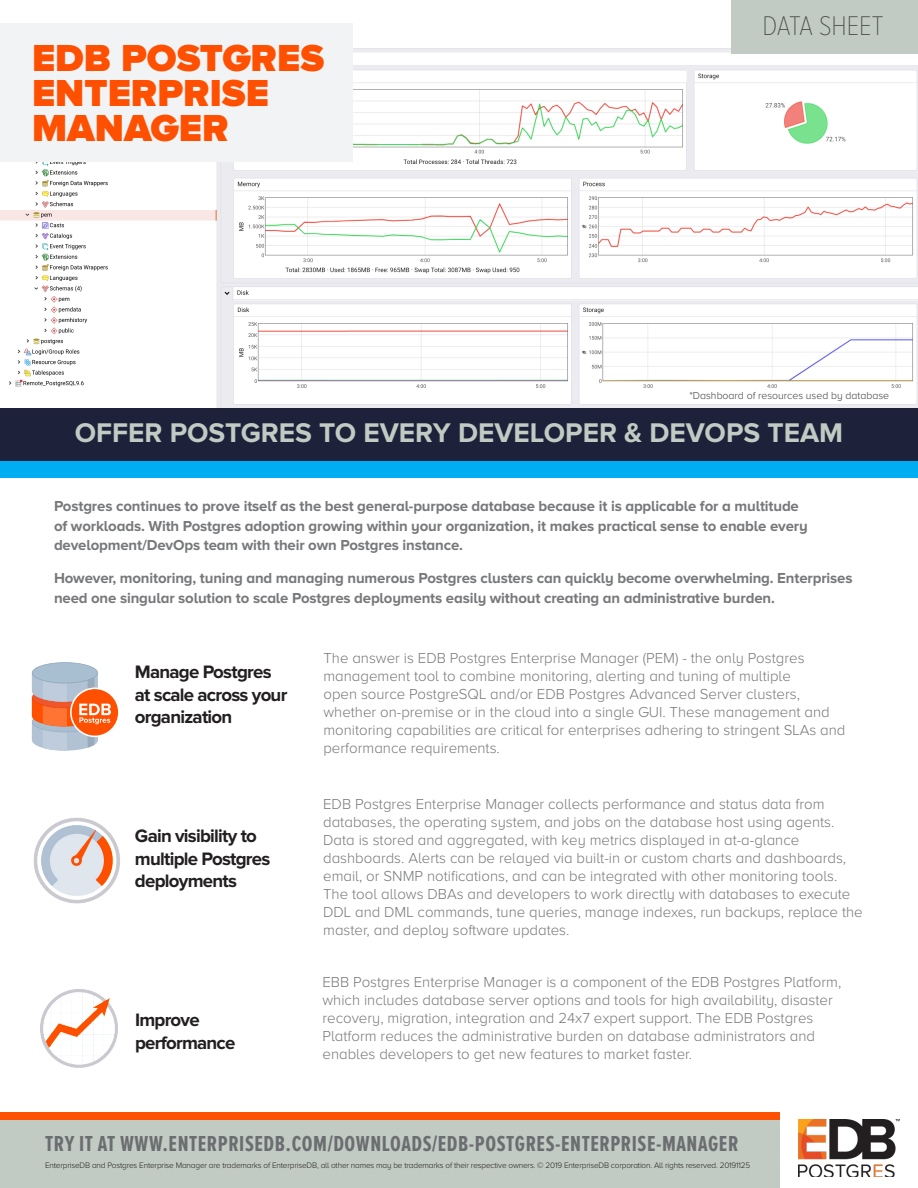
<style>
.page{position:relative;width:918px;height:1188px;background:#fff}
.page>*{position:absolute;margin:0;border:0;box-sizing:border-box;transform-origin:0 0}
.ParaStyle04-Leading{font:900 39px/34.8px "Proxima Nova A";color:#fe5000}
.ParaStyle01-Leading{font:700 28.05px "Proxima Nova";color:#c1cbc3}
.ParaStyle01-Leading-2{font:100 28.05px "Proxima Nova A Cond";color:#474849}
.ParaStyle01-Leading-3{font:700 22.5px "Proxima Nova A Ex Cn";letter-spacing:.025em;color:#6c6d70}
.ParaStyle01-Leading-4{font:700 18.6px/22.4px "Proxima Nova";letter-spacing:-.04em;color:#231f20}
.ParaStyle02-Leading{font:300 15px/18px "Proxima Nova A";color:#77787b}
.ParaStyle02-Leading-2{font:700 15px/19.5px "Proxima Nova A";letter-spacing:-.01em;color:#77787b}
.ParaStyle02-Leading-3{font:300 10.5px "Proxima Nova A";color:#3e3e3f}
.ParaStyle01-Leading-5{font:300 8.25px "Proxima Nova A";letter-spacing:-.02em;color:#231f20}
.s1{font-family:"Proxima Nova"}
</style>
<div class="page">
<div style="left:0;top:1112px;width:780px;height:76px;background:#fe5000"></div>
<div style="left:0;top:1120px;width:780px;height:68px;background:#c1cbc3"></div>
<img style="left:0;top:47px;width:918px;height:361px">
<div style="left:0;top:408px;width:918px;height:62px;background:#1d2139"></div>
<img style="left:799px;top:1120px;width:101px;height:57px">
<div style="left:0;top:23px;width:353px;height:139px;background:#f2f3f4"></div>
<div style="left:732px;top:0;width:186px;height:54px;background:#c1cbc3"></div>
<div style="left:0;top:461px;width:918px;height:17px;background:#00adf2"></div>
<img style="left:33px;top:817px;width:87px;height:87px">
<img style="left:40px;top:989px;width:78px;height:79px">
<svg style="left:71px;top:688px;width:48px;height:48px"></svg>
<svg style="left:32px;top:662px;width:79px;height:89px"></svg>
<p class="ParaStyle04-Leading" style="left:32px;top:40px;width:294px">EDB POSTGRES<br>ENTERPRISE<br>MANAGER</p>
<p class="ParaStyle01-Leading-2" style="left:763px;top:11px;width:122px">DATA SHEET</p>
<p class="ParaStyle02-Leading-3" style="left:689px;top:390px;width:201px">*Dashboard of resources used by database</p>
<p class="ParaStyle01-Leading" style="left:75px;top:417px;width:770px">OFFER POSTGRES TO EVERY DEVELOPER &amp; DEVOPS TEAM</p>
<p class="ParaStyle02-Leading-2" style="left:54px;top:496px;width:755px">Postgres continues to prove itself as the best general-purpose database because it is applicable for a multitude of workloads. With Postgres adoption growing within your organization, it makes practical sense to enable every development/DevOps team with their own Postgres instance.</p>
<p class="ParaStyle02-Leading-2" style="left:54px;top:568px;width:800px">However, monitoring, tuning and managing numerous Postgres clusters can quickly become overwhelming. Enterprises need one singular solution to scale Postgres deployments easily without creating an administrative burden.</p>
<p class="ParaStyle01-Leading-4" style="left:135px;top:662px;width:154px">Manage Postgres at scale across your organization</p>
<p class="ParaStyle01-Leading-4" style="left:135px;top:825px;width:137px">Gain visibility to multiple Postgres deployments</p>
<p class="ParaStyle01-Leading-4" style="left:135px;top:1009px;width:102px">Improve performance</p>
<p class="ParaStyle02-Leading" style="left:323px;top:649px;width:524px">The answer is EDB Postgres Enterprise Manager (PEM) - the only Postgres management tool to combine monitoring, alerting and tuning of multiple<br>open source PostgreSQL and/or EDB Postgres Advanced Server clusters, whether on-premise or in the cloud into a single GUI. These management and monitoring capabilities are critical for enterprises adhering to stringent SLAs and performance requirements.</p>
<p class="ParaStyle02-Leading" style="left:323px;top:794px;width:541px">EDB Postgres Enterprise Manager collects performance and status data from databases, the operating system, and jobs on the database host using agents.<br>Data is stored and aggregated, with key metrics displayed in at-a-glance dashboards. Alerts can be relayed via built-in or custom charts and dashboards, email, or SNMP notifications, and can be integrated with other monitoring tools.<br>The tool allows DBAs and developers to work directly with databases to execute DDL and DML commands, tune queries, manage indexes, run backups, replace the master, and deploy software updates.</p>
<p class="ParaStyle02-Leading" style="left:323px;top:973px;width:520px">EBB Postgres Enterprise Manager is a component of the EDB Postgres Platform, which includes database server options and tools for high availability, disaster recovery, migration, integration and 24x7 expert support. The EDB Postgres Platform reduces the administrative burden on database administrators and enables developers to get new features to market faster.</p>
<p class="ParaStyle01-Leading-3" style="left:45px;top:1132px;width:695px">TRY IT AT WWW.ENTERPRISEDB.COM/DOWNLOADS/EDB-POSTGRES-ENTERPRISE-MANAGER</p>
<p class="ParaStyle01-Leading-5" style="left:45px;top:1160px;width:707px">EnterpriseDB and Postgres Enterprise Manager are trademarks of EnterpriseDB, all other names may be trademarks of their respective owners. <span class="s1">©</span> 2019 EnterpriseDB corporation. All rights reserved. 20191125</p>
</div>
